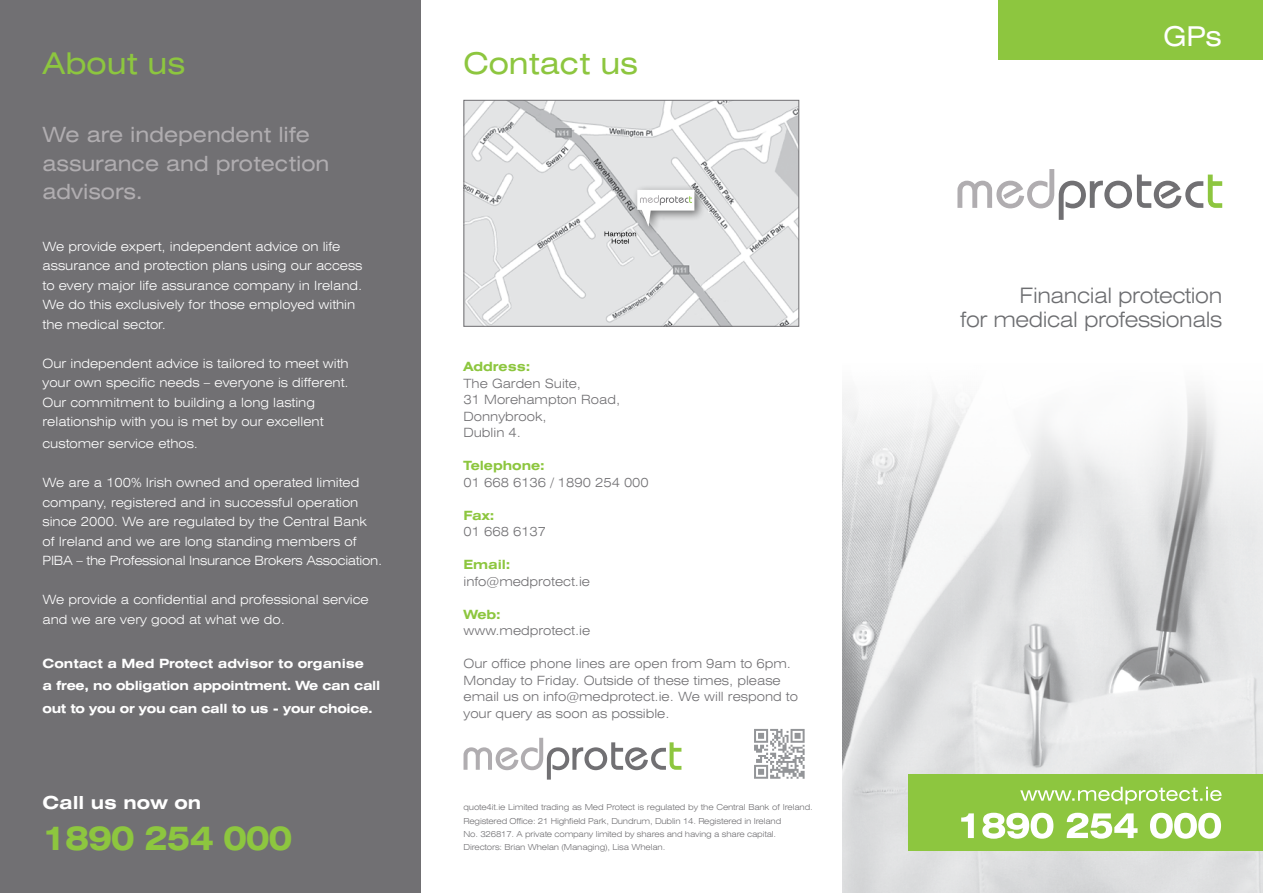
<style>
.page{position:relative;width:1263px;height:893px;background:#fff}
.page>*{position:absolute;margin:0;border:0;box-sizing:border-box;transform-origin:0 0}
.t1{font:700 expanded 33px "Swiss 721 BT";letter-spacing:-.04em;color:#8dc63f}
.t2{font:expanded 30px "Swiss 721 BT";color:#8dc63f}
.t3{font:expanded 27.3px "Swiss 721 BT";color:#fff}
.t4{font:300 expanded 21.3px/24.3px "Swiss 721 BT";letter-spacing:-.02em;color:#6d6e71;text-align:right}
.t5{font:expanded 21px/28.2px "Swiss 721 BT";color:#b0adb0}
.t6{font:700 expanded 18px "Swiss 721 BT";color:#fff}
.t7{font:300 expanded 12.75px/19.5px "Swiss 721 BT";color:#fff}
.t8{font:300 expanded 12.75px/16.5px "Swiss 721 BT";color:#717073}
.t9{font:700 expanded 12.75px/22.2px "Swiss 721 BT";letter-spacing:-.02em;color:#fff}
.t10{font:700 expanded 12.75px "Swiss 721 BT";color:#8dc63f}
.t11{font:300 expanded 8.25px/13.2px "Swiss 721 BT";letter-spacing:-.02em;color:#717073}
</style>
<div class="page">
<img style="left:842px;top:390px;width:421px;height:503px">
<div style="left:0;top:0;width:421px;height:893px;background:#717073"></div>
<svg style="left:463px;top:738px;width:218px;height:42px"></svg>
<svg style="left:957px;top:169px;width:265px;height:51px"></svg>
<div style="left:909px;top:774px;width:354px;height:76px;background:#8dc63f"></div>
<svg style="left:961px;top:813px;width:260px;height:26px"></svg>
<svg style="left:1020px;top:787px;width:201px;height:17px"></svg>
<img style="left:465px;top:102px;width:332px;height:223px">
<div style="left:463px;top:100px;width:336px;height:227px;border:1px solid #717073"></div>
<div style="left:632px;top:185px;width:73px;height:51px;background:#000;opacity:.5"></div>
<svg style="left:604px;top:190px;width:90px;height:54px"></svg>
<div style="left:998px;top:0;width:265px;height:60px;background:#8dc63f"></div>
<img style="left:754px;top:729px;width:51px;height:50px">
<h2 class="t2" style="left:43px;top:45px;width:144px">About us</h2>
<h3 class="t5" style="left:43px;top:121px;width:288px">We are independent life assurance and protection advisors.</h3>
<p class="t7" style="left:43px;top:236px;width:321px">We provide expert, independent advice on life assurance and protection plans using our access to every major life assurance company in Ireland.<br>We do this exclusively for those employed within the medical sector.</p>
<p class="t7" style="left:43px;top:353px;width:308px">Our independent advice is tailored to meet with your own specific needs – everyone is different.<br>Our commitment to building a long lasting relationship with you is met by our excellent</p>
<p class="t7" style="left:43px;top:434px;width:157px">customer service ethos.</p>
<p class="t7" style="left:43px;top:473px;width:341px">We are a 100% Irish owned and operated limited company, registered and in successful operation since 2000. We are regulated by the Central Bank of Ireland and we are long standing members of PIBA – the Professional Insurance Brokers Association.</p>
<p class="t7" style="left:43px;top:590px;width:328px">We provide a confidential and professional service and we are very good at what we do.</p>
<p class="t9" style="left:43px;top:652px;width:339px">Contact a Med Protect advisor to organise<br>a free, no obligation appointment. We can call out to you or you can call to us - your choice.</p>
<h3 class="t6" style="left:43px;top:792px;width:160px">Call us now on</h3>
<h1 class="t1" style="left:43px;top:818px;width:252px">1890 254 000</h1>
<h2 class="t2" style="left:463px;top:45px;width:176px">Contact us</h2>
<p class="t10" style="left:463px;top:359px;width:68px">Address:</p>
<p class="t8" style="left:463px;top:375px;width:158px">The Garden Suite,<br>31 Morehampton Road,<br>Donnybrook,<br>Dublin 4.</p>
<p class="t10" style="left:463px;top:458px;width:83px">Telephone:</p>
<p class="t8" style="left:463px;top:474px;width:187px">01 668 6136 / 1890 254 000</p>
<p class="t10" style="left:463px;top:508px;width:32px">Fax:</p>
<p class="t8" style="left:463px;top:523px;width:84px">01 668 6137</p>
<p class="t10" style="left:463px;top:557px;width:49px">Email:</p>
<p class="t8" style="left:463px;top:573px;width:128px">info@medprotect.ie</p>
<p class="t10" style="left:463px;top:607px;width:39px">Web:</p>
<p class="t8" style="left:463px;top:622px;width:128px">www.medprotect.ie</p>
<p class="t8" style="left:463px;top:655px;width:336px">Our office phone lines are open from 9am to 6pm.<br>Monday to Friday. Outside of these times, please email us on info@medprotect.ie. We will respond to your query as soon as possible.</p>
<p class="t11" style="left:463px;top:801px;width:351px">quote4it.ie Limited trading as Med Protect is regulated by the Central Bank of Ireland.<br>Registered Office: 21 Highfield Park, Dundrum, Dublin 14. Registered in Ireland<br>No. 326817. A private company limited by shares and having a share capital.<br>Directors: Brian Whelan (Managing), Lisa Whelan.</p>
<h3 class="t3" style="left:1163px;top:20px;width:60px">GPs</h3>
<h3 class="t4" style="left:960px;top:283px;width:263px">Financial protection<br>for medical professionals</h3>
</div>
